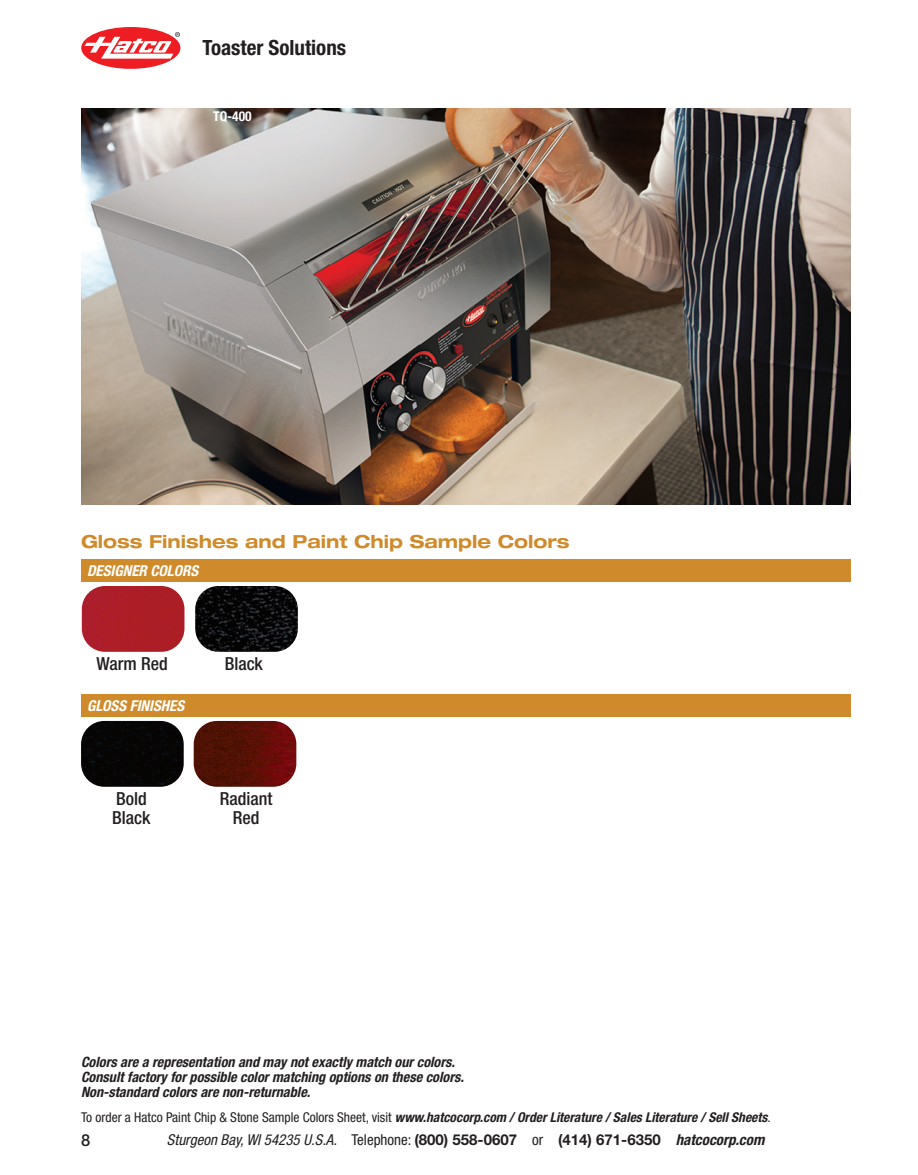
<style>
.page{position:relative;width:918px;height:1175px;background:#fff}
.page>*{position:absolute;margin:0;border:0;box-sizing:border-box;transform-origin:0 0}
.t1{font:700 condensed 21px "Helvetica Neue LT Std";color:#231f20}
.Body_header{font:700 expanded 18px "Helvetica Neue LT Std";color:#cf8b2b}
.Table_Body_Left_bo{font:500 condensed 18px "Helvetica Neue LT Std";color:#231f20}
.t2{font:500 16.5px "Helvetica Neue LT Std";color:#231f20}
.t3{font:700 15px "Helvetica Neue LT Std";color:#231f20}
.Table_Body_Left_bo-2{font:italic 700 condensed 15px "Helvetica Neue LT Std";color:#fff}
.Table_Head_10_pt_b{font:italic 700 condensed 15px "Helvetica Neue LT Std";color:#fff}
.t4{font:italic 700 condensed 14.25px/15px "Helvetica Neue LT Std";color:#231f20}
.t5{font:italic 700 condensed 13.5px "Helvetica Neue LT Std";color:#231f20}
.Caption_reg{font:700 condensed 13.5px "Helvetica Neue LT Std";color:#fff}
.s1{font-weight:400;font-style:normal}
.s2{font-weight:400;font-style:italic;font-stretch:condensed}
.s3{font-weight:400;font-stretch:condensed}
.s4{font-style:italic;font-stretch:condensed}
</style>
<div class="page">
<div style="left:81px;top:27px;width:99px;height:42px;background:#ee1d23;border-radius:50%"></div>
<svg style="left:85px;top:32px;width:95px;height:27px"></svg>
<img style="left:81px;top:108px;width:769px;height:396px">
<div style="left:81px;top:694px;width:769px;height:23px;background:#cf8b2b"></div>
<img style="left:194px;top:721px;width:102px;height:65px">
<img style="left:81px;top:721px;width:103px;height:65px">
<img style="left:195px;top:586px;width:103px;height:66px">
<img style="left:82px;top:586px;width:102px;height:66px">
<div style="left:81px;top:559px;width:769px;height:22px;background:#cf8b2b"></div>
<h1 class="t1" style="left:202px;top:35px;width:145px">Toaster Solutions</h1>
<p class="Caption_reg" style="left:213px;top:108px;width:40px">TQ-400</p>
<p class="Body_header" style="left:81px;top:530px;width:490px">Gloss Finishes and Paint Chip Sample Colors</p>
<p class="Table_Body_Left_bo-2" style="left:87px;top:561px;width:113px">DESIGNER COLORS</p>
<p class="Table_Body_Left_bo" style="left:96px;top:652px;width:73px">Warm Red</p>
<p class="Table_Body_Left_bo" style="left:225px;top:652px;width:40px">Black</p>
<p class="Table_Head_10_pt_b" style="left:87px;top:696px;width:99px">GLOSS FINISHES</p>
<p class="Table_Body_Left_bo" style="left:116px;top:787px;width:32px">Bold</p>
<p class="Table_Body_Left_bo" style="left:220px;top:787px;width:54px">Radiant</p>
<p class="Table_Body_Left_bo" style="left:112px;top:807px;width:40px">Black</p>
<p class="Table_Body_Left_bo" style="left:233px;top:807px;width:28px">Red</p>
<p class="t4" style="left:81px;top:1054px;width:384px">Colors are a representation and may not exactly match our colors.<br>Consult factory for possible color matching options on these colors.<br>Non-standard colors are non-returnable.</p>
<p class="t5" style="left:81px;top:1109px;width:691px"><span class="s1">To order a Hatco Paint Chip &amp; Stone Sample Colors Sheet, visit</span> www.hatcocorp.com / Order Literature / Sales Literature / Sell Sheets<span class="s1">.</span></p>
<p class="t2" style="left:81px;top:1130px;width:11px">8</p>
<p class="t3" style="left:167px;top:1130px;width:599px"><span class="s2">Sturgeon Bay, WI 54235 U.S.A.</span> <span class="s3">Telephone:</span> (800) 558-0607 <span class="s3">or</span> (414) 671-6350 <span class="s4">hatcocorp.com</span></p>
</div>
